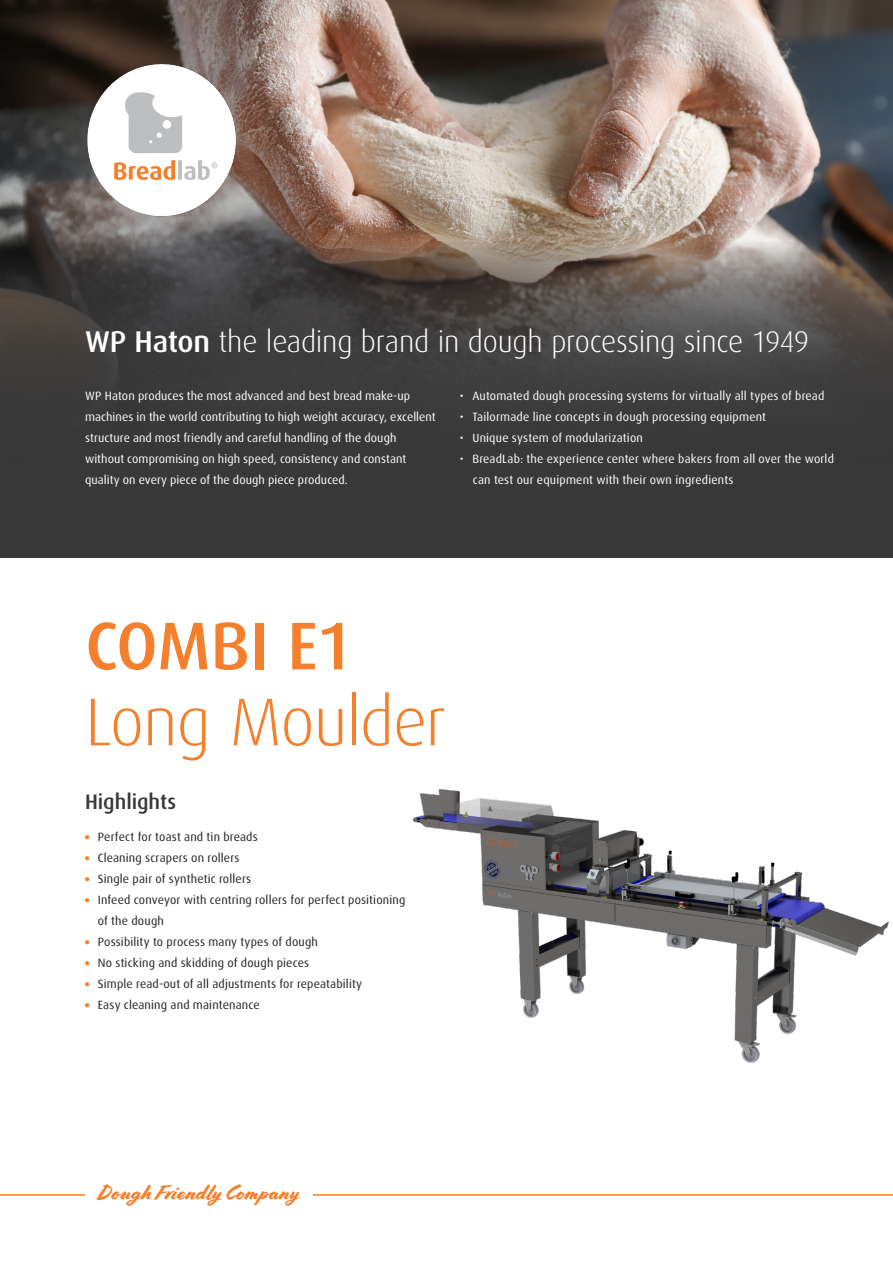
<style>
.page{position:relative;width:893px;height:1263px;background:#fff}
.page>*{position:absolute;margin:0;border:0;box-sizing:border-box;transform-origin:0 0}
.Headline_Titelseite{font:300 67.5px "Dax Pro";letter-spacing:-.02em;color:#f4802e}
.Headline_Titelseite-2{font:500 67.5px "Dax Pro";letter-spacing:-.005em;color:#f4802e}
.Headline_Titelseite-3{font:300 30px "Dax Pro";letter-spacing:-.005em;color:#fff}
.t1{font:21px "Cortado";letter-spacing:.025em;color:#f4802e}
.Headline_Titelseite-4{font:500 21px "Dax Pro";color:#383839}
.Bodytext{font:12px/21px "Dax Pro";letter-spacing:.01em;color:#fff}
.t2{font:12px/21px "Dax Pro";letter-spacing:.015em;color:#231f20}
.s1{font-weight:500}
</style>
<div class="page">
<hr style="left:892px;top:557px;width:1px;height:706px;background:#f4e8d6">
<hr style="left:0;top:1194px;width:893px;height:2px;background:#f4802e">
<img style="left:0;top:0;width:893px;height:241px">
<svg style="left:0;top:241px;width:893px;height:316px;background:#434140"></svg>
<svg style="left:85px;top:835px;width:4px;height:4px"></svg>
<svg style="left:85px;top:856px;width:4px;height:4px"></svg>
<svg style="left:85px;top:877px;width:4px;height:4px"></svg>
<svg style="left:85px;top:898px;width:4px;height:4px"></svg>
<svg style="left:85px;top:940px;width:4px;height:4px"></svg>
<svg style="left:85px;top:961px;width:4px;height:4px"></svg>
<svg style="left:85px;top:982px;width:4px;height:4px"></svg>
<svg style="left:85px;top:1003px;width:4px;height:4px"></svg>
<div style="left:85px;top:1177px;width:228px;height:29px;background:#fff"></div>
<img style="left:72px;top:64px;width:179px;height:153px">
<img style="left:412px;top:789px;width:477px;height:274px">
<p class="Headline_Titelseite-3" style="left:85px;top:323px;width:726px"><span class="s1">WP Haton</span> the leading brand in dough processing since 1949</p>
<p class="Bodytext" style="left:85px;top:385px;width:352px">WP Haton produces the most advanced and best bread make-up machines in the world contributing to high weight accuracy, excellent structure and most friendly and careful handling of the dough without compromising on high speed, consistency and constant quality on every piece of the dough piece produced.</p>
<p class="Bodytext" style="left:460px;top:385px;width:366px">• Automated dough processing systems for virtually all types of bread</p>
<p class="Bodytext" style="left:460px;top:406px;width:308px">• Tailormade line concepts in dough processing equipment</p>
<p class="Bodytext" style="left:460px;top:427px;width:185px">• Unique system of modularization</p>
<p class="Bodytext" style="left:473px;top:448px;width:363px;text-indent:-13px">• BreadLab: the experience center where bakers from all over the world can test our equipment with their own ingredients</p>
<p class="Headline_Titelseite-2" style="left:85px;top:603px;width:269px">COMBI E1</p>
<p class="Headline_Titelseite" style="left:85px;top:680px;width:363px">Long Moulder</p>
<p class="Headline_Titelseite-4" style="left:85px;top:789px;width:93px">Highlights</p>
<p class="t2" style="left:98px;top:826px;width:161px">Perfect for toast and tin breads</p>
<p class="t2" style="left:98px;top:847px;width:143px">Cleaning scrapers on rollers</p>
<p class="t2" style="left:98px;top:868px;width:155px">Single pair of synthetic rollers</p>
<p class="t2" style="left:98px;top:889px;width:309px">Infeed conveyor with centring rollers for perfect positioning of the dough</p>
<p class="t2" style="left:98px;top:931px;width:222px">Possibility to process many types of dough</p>
<p class="t2" style="left:98px;top:952px;width:213px">No sticking and skidding of dough pieces</p>
<p class="t2" style="left:98px;top:973px;width:266px">Simple read-out of all adjustments for repeatability</p>
<p class="t2" style="left:98px;top:994px;width:163px">Easy cleaning and maintenance</p>
<p class="t1" style="left:98px;top:1180px;width:203px">Dough Friendly Company</p>
</div>
